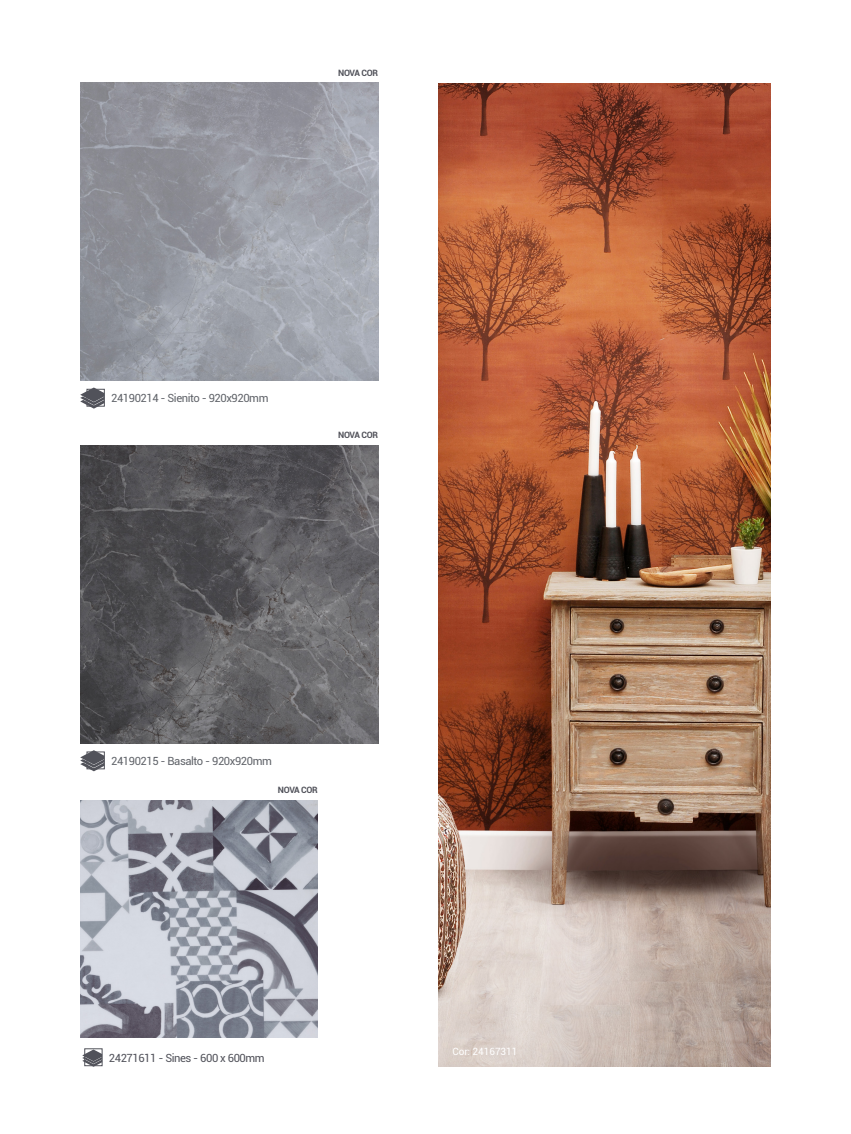
<style>
.page{position:relative;width:851px;height:1134px;background:#fff}
.page>*{position:absolute;margin:0;border:0;box-sizing:border-box;transform-origin:0 0}
.t1{font:11.25px "Roboto";letter-spacing:-.04em;color:#61646a}
.t2{font:11.25px "Roboto";letter-spacing:-.04em;color:#51525a}
.t3{font:10px "Roboto";color:#fff}
.t4{font:700 8.75px "Roboto";letter-spacing:-.04em;color:#51525a}
</style>
<div class="page">
<img style="left:80px;top:83px;width:298px;height:297px">
<svg style="left:80px;top:387px;width:24px;height:22px"></svg>
<img style="left:80px;top:445px;width:298px;height:298px">
<svg style="left:80px;top:750px;width:24px;height:21px"></svg>
<img style="left:80px;top:800px;width:238px;height:238px">
<svg style="left:82px;top:1049px;width:20px;height:18px"></svg>
<img style="left:438px;top:83px;width:332px;height:984px">
<p class="t4" style="left:338px;top:66px;width:41px">NOVA COR</p>
<p class="t1" style="left:111px;top:390px;width:159px">24190214 - Sienito - 920x920mm</p>
<p class="t4" style="left:338px;top:429px;width:41px">NOVA COR</p>
<p class="t1" style="left:111px;top:753px;width:162px">24190215 - Basalto - 920x920mm</p>
<p class="t4" style="left:278px;top:784px;width:41px">NOVA COR</p>
<p class="t2" style="left:109px;top:1050px;width:157px">24271611 - Sines - 600 x 600mm</p>
<p class="t3" style="left:452px;top:1044px;width:66px">Cor: 24167311</p>
</div>
